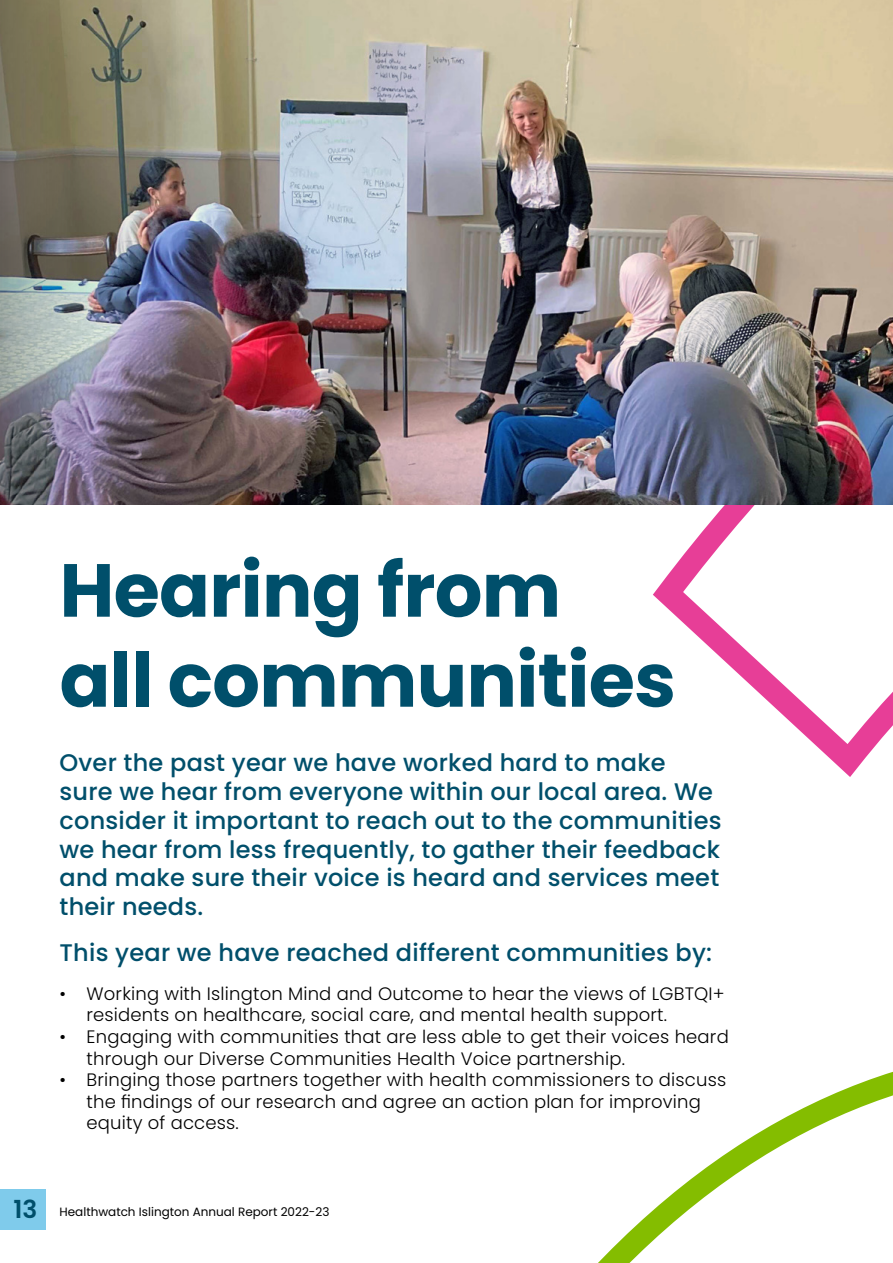
<style>
.page{position:relative;width:893px;height:1263px;background:#fff}
.page>*{position:absolute;margin:0;border:0;box-sizing:border-box;transform-origin:0 0}
.t1{font:700 75px/90px "Poppins";letter-spacing:-.01em;color:#004f6b}
.t2{font:500 24px/28.8px "Poppins";letter-spacing:.01em;color:#004f6b}
.t3{font:300 18px/21.6px "Poppins";letter-spacing:.01em;color:#000}
.t4{font:12px "Poppins";color:#000}
.s1{font-weight:600;font-size:24.9px;color:#004f6b}
</style>
<div class="page">
<div style="left:0;top:1189px;width:45px;height:40px;background:#7fcbeb"></div>
<svg style="left:653px;top:505px;width:240px;height:272px"></svg>
<svg style="left:598px;top:1071px;width:295px;height:192px"></svg>
<img style="left:227px;top:0;width:666px;height:505px">
<img style="left:0;top:0;width:227px;height:505px">
<h1 class="t1" style="left:60px;top:546px;width:618px">Hearing from<br>all communities</h1>
<p class="t2" style="left:60px;top:748px;width:664px">Over the past year we have worked hard to make sure we hear from everyone within our local area. We consider it important to reach out to the communities we hear from less frequently, to gather their feedback and make sure their voice is heard and services meet their needs.</p>
<h2 class="t2" style="left:60px;top:938px;width:654px">This year we have reached different communities by:</h2>
<p class="t3" style="left:87px;top:983px;width:640px;text-indent:-27px">• Working with Islington Mind and Outcome to hear the views of LGBTQI+ residents on healthcare, social care, and mental health support.</p>
<p class="t3" style="left:87px;top:1026px;width:644px;text-indent:-27px">• Engaging with communities that are less able to get their voices heard through our Diverse Communities Health Voice partnership.</p>
<p class="t3" style="left:87px;top:1069px;width:641px;text-indent:-27px">• Bringing those partners together with health commissioners to discuss the findings of our research and agree an action plan for improving equity of access.</p>
<p class="t4" style="left:13px;top:1205px;width:318px"><span class="s1">13</span> Healthwatch Islington Annual Report 2022-23</p>
</div>
